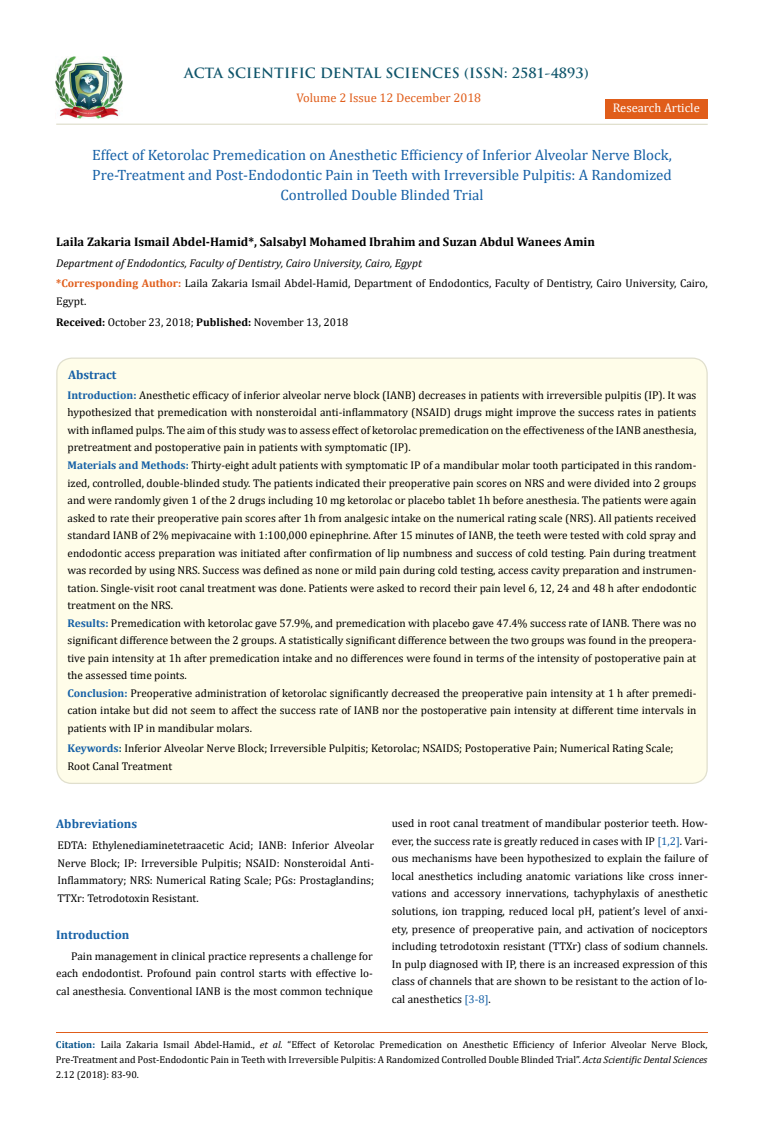
<style>
.page{position:relative;width:764px;height:1127px;background:#fff}
.page>*{position:absolute;margin:0;border:0;box-sizing:border-box;transform-origin:0 0}
.t1{font:15px/20px "Cambria";color:#1560a6;text-align:center}
.t2{font:700 13.75px "Trajan Pro";color:#0e546a}
.t3{font:700 12.5px "Cambria";color:#000}
.t4{font:700 12.5px "Cambria";color:#1560a6}
.t5{font:12.5px "Cambria";color:#e05d1a}
.t6{font:12.5px "Cambria";color:#fff}
.t7{font:11.25px/17.5px "Cambria";color:#000}
.t8{font:10px/15px "Cambria";color:#000;text-align:justify}
.s1{font-style:italic}
.s2{font-weight:700;color:#e05d1a}
.s3{font-weight:700}
.s4{font-weight:700;color:#1560a6}
.s5{font-weight:700;color:#0e546a}
.s6{color:#1560a6}
.s7{font-weight:700;color:#035089}
</style>
<div class="page">
<img style="left:56px;top:57px;width:66px;height:61px">
<div style="left:605px;top:99px;width:102px;height:20px;background:#e05d1a"></div>
<div style="left:57px;top:358px;width:650px;height:425px;background:#fffde9;border-radius:15px"></div>
<hr style="left:56px;top:123px;width:651px;height:2px;background:#e0dfcd">
<hr style="left:57px;top:1032px;width:651px;height:1px;background:#e05d1a">
<p class="t2" style="left:184px;top:64px;width:406px">ACTA SCIENTIFIC DENTAL SCIENCES (ISSN: 2581-4893)</p>
<p class="t5" style="left:296px;top:91px;width:186px">Volume 2 Issue 12 December 2018</p>
<p class="t6" style="left:613px;top:100px;width:89px">Research Article</p>
<h1 class="t1" style="left:92px;top:145px;width:581px">Effect of Ketorolac Premedication on Anesthetic Efficiency of Inferior Alveolar Nerve Block,<br>Pre-Treatment and Post-Endodontic Pain in Teeth with Irreversible Pulpitis: A Randomized<br>Controlled Double Blinded Trial</h1>
<p class="t3" style="left:56px;top:232px;width:540px">Laila Zakaria Ismail Abdel-Hamid*, Salsabyl Mohamed Ibrahim and Suzan Abdul Wanees Amin</p>
<p class="t7" style="left:56px;top:252px;width:653px;line-height:20.6px"><span class="s1">Department of Endodontics, Faculty of Dentistry, Cairo University, Cairo, Egypt<br></span><span class="s2">*Corresponding Author:</span> Laila Zakaria Ismail Abdel-Hamid, Department of Endodontics, Faculty of Dentistry, Cairo University, Cairo,</p>
<p class="t7" style="left:56px;top:292px;width:32px">Egypt.</p>
<p class="t7" style="left:56px;top:313px;width:294px"><span class="s3">Received:</span> October 23, 2018; <span class="s3">Published:</span> November 13, 2018</p>
<p class="t4" style="left:68px;top:365px;width:50px">Abstract</p>
<p class="t7" style="left:67px;top:386px;width:630px"><span class="s4">Introduction:</span> Anesthetic efficacy of inferior alveolar nerve block (IANB) decreases in patients with irreversible pulpitis (IP). It was hypothesized that premedication with nonsteroidal anti-inflammatory (NSAID) drugs might improve the success rates in patients with inflamed pulps. The aim of this study was to assess effect of ketorolac premedication on the effectiveness of the IANB anesthesia, pretreatment and postoperative pain in patients with symptomatic (IP).<br><span class="s4">Materials and Methods:</span> Thirty-eight adult patients with symptomatic IP of a mandibular molar tooth participated in this random&shy;ized, controlled, double-blinded study. The patients indicated their preoperative pain scores on NRS and were divided into 2 groups and were randomly given 1 of the 2 drugs including 10 mg ketorolac or placebo tablet 1h before anesthesia. The patients were again asked to rate their preoperative pain scores after 1h from analgesic intake on the numerical rating scale (NRS). All patients received standard IANB of 2% mepivacaine with 1:100,000 epinephrine. After 15 minutes of IANB, the teeth were tested with cold spray and endodontic access preparation was initiated after confirmation of lip numbness and success of cold testing. Pain during treatment was recorded by using NRS. Success was defined as none or mild pain during cold testing, access cavity preparation and instrumen&shy;tation. Single-visit root canal treatment was done. Patients were asked to record their pain level 6, 12, 24 and 48 h after endodontic treatment on the NRS.<br><span class="s4">Results:</span> Premedication with ketorolac gave 57.9%, and premedication with placebo gave 47.4% success rate of IANB. There was no significant difference between the 2 groups. A statistically significant difference between the two groups was found in the preopera&shy;tive pain intensity at 1h after premedication intake and no differences were found in terms of the intensity of postoperative pain at the assessed time points.<br><span class="s4">Conclusion:</span> Preoperative administration of ketorolac significantly decreased the preoperative pain intensity at 1 h after premedi&shy;cation intake but did not seem to affect the success rate of IANB nor the postoperative pain intensity at different time intervals in patients with IP in mandibular molars.</p>
<p class="t7" style="left:68px;top:739px;width:607px"><span class="s4">Keywords</span><span class="s5">:</span> Inferior Alveolar Nerve Block; Irreversible Pulpitis; Ketorolac; NSAIDS; Postoperative Pain; Numerical Rating Scale;<br>Root Canal Treatment</p>
<p class="t7" style="left:392px;top:814px;width:317px;text-align:justify">used in root canal treatment of mandibular posterior teeth. How&shy;ever, the success rate is greatly reduced in cases with IP <span class="s6">[1,2]</span>. Vari&shy;ous mechanisms have been hypothesized to explain the failure of local anesthetics including anatomic variations like cross inner&shy;vations and accessory innervations, tachyphylaxis of anesthetic solutions, ion trapping, reduced local pH, patient’s level of anxi&shy;ety, presence of preoperative pain, and activation of nociceptors including tetrodotoxin resistant (TTXr) class of sodium channels.<br>In pulp diagnosed with IP, there is an increased expression of this class of channels that are shown to be resistant to the action of lo&shy;cal anesthetics <span class="s6">[3-8]</span>.</p>
<p class="t8" style="left:56px;top:1036px;width:653px"><span class="s7">Citation:</span> Laila Zakaria Ismail Abdel-Hamid., <span class="s1">et al.</span> “Effect of Ketorolac Premedication on Anesthetic Efficiency of Inferior Alveolar Nerve Block, Pre-Treatment and Post-Endodontic Pain in Teeth with Irreversible Pulpitis: A Randomized Controlled Double Blinded Trial”. <span class="s1">Acta Scientific Dental Sciences </span>2.12 (2018): 83-90.</p>
<p class="t4" style="left:56px;top:815px;width:82px">Abbreviations</p>
<p class="t7" style="left:57px;top:836px;width:318px;text-align:justify">EDTA: Ethylenediaminetetraacetic Acid; IANB: Inferior Alveolar Nerve Block; IP: Irreversible Pulpitis; NSAID: Nonsteroidal Anti-Inflammatory; NRS: Numerical Rating Scale; PGs: Prostaglandins; TTXr: Tetrodotoxin Resistant.</p>
<p class="t4" style="left:56px;top:925px;width:75px">Introduction</p>
<p class="t7" style="left:56px;top:946px;width:318px;text-align:justify;text-indent:15px">Pain management in clinical practice represents a challenge for each endodontist. Profound pain control starts with effective lo&shy;cal anesthesia. Conventional IANB is the most common technique</p>
</div>
